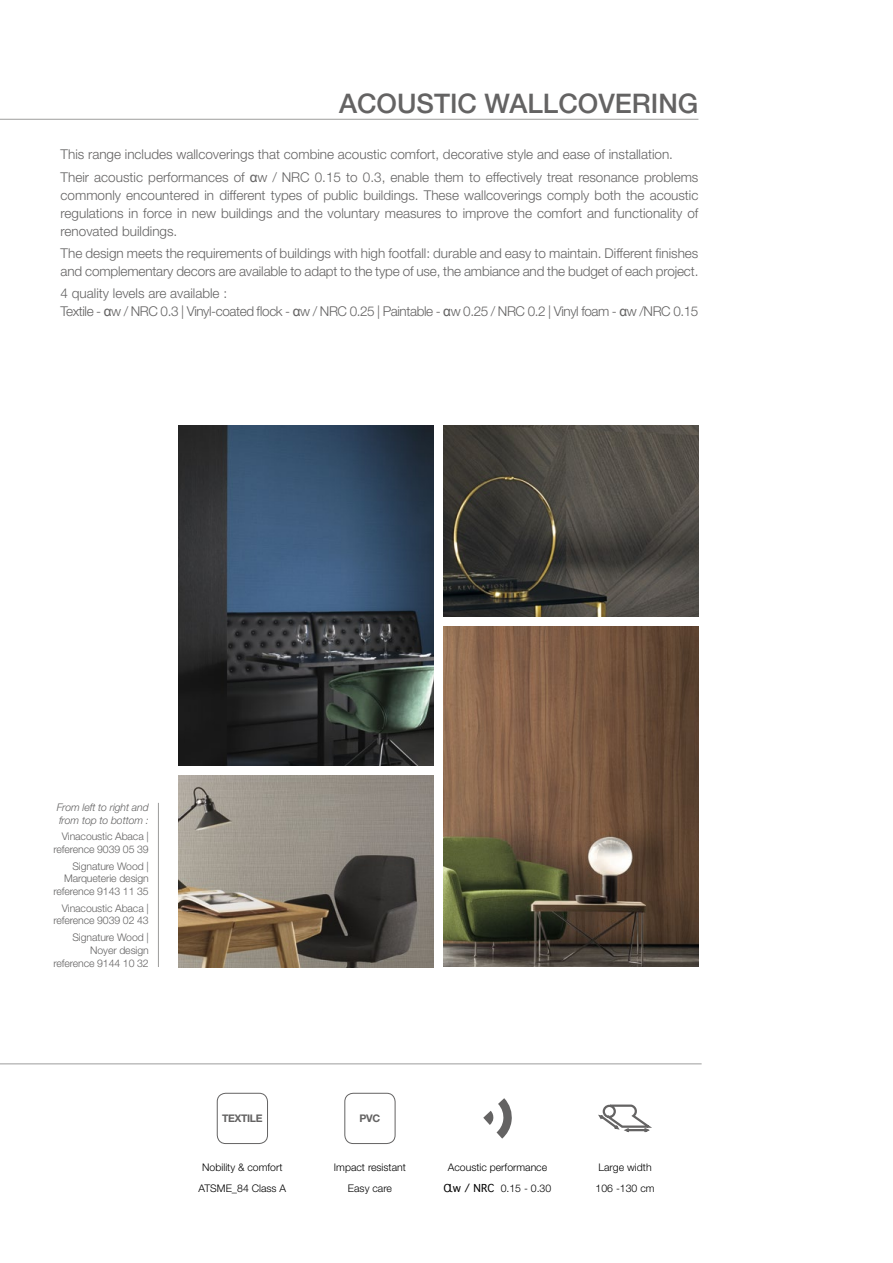
<style>
.page{position:relative;width:893px;height:1263px;background:#fff}
.page>*{position:absolute;margin:0;border:0;box-sizing:border-box;transform-origin:0 0}
.t1{font:500 27px "Helvetica Neue";color:#646363}
.t2{font:300 13.5px/18px "Helvetica Neue";color:#646363}
.t3{font:300 13.5px/18px "Helvetica Neue";letter-spacing:-.03em;color:#646363}
.t4{font:300 10.5px/12.6px "Helvetica Neue";letter-spacing:-.01em;color:#646363;text-align:right}
.t5{font:300 10.5px/21px "Helvetica Neue";color:#000;text-align:center}
.t6{font:italic 300 10.5px/12.6px "Helvetica Neue";letter-spacing:-.01em;color:#646363}
.t7{font:700 10.5px "Helvetica Neue";letter-spacing:-.035em;color:#646363}
.s1{font-family:"Arial";font-weight:400}
.s2{font-family:"Geneva";font-weight:400}
</style>
<div class="page">
<div style="left:217px;top:1093px;width:51px;height:51px;border:1px solid #646363;border-radius:9px"></div>
<div style="left:344px;top:1093px;width:51px;height:51px;border:1px solid #646363;border-radius:9px"></div>
<svg style="left:483px;top:1098px;width:29px;height:40px"></svg>
<svg style="left:598px;top:1104px;width:54px;height:29px"></svg>
<hr style="left:0;top:1063px;width:702px;height:1px;background:#9d9d9c">
<hr style="left:0;top:119px;width:698px;height:1px;background:#9d9d9c">
<img style="left:179px;top:775px;width:255px;height:192px">
<img style="left:179px;top:425px;width:255px;height:340px">
<img style="left:443px;top:425px;width:256px;height:192px">
<img style="left:443px;top:626px;width:256px;height:340px">
<hr style="left:158px;top:803px;width:1px;height:164px;background:#9d9d9c">
<h1 class="t1" style="left:339px;top:87px;width:361px">ACOUSTIC WALLCOVERING</h1>
<p class="t2" style="left:61px;top:143px;width:639px;line-height:22.2px">This range includes wallcoverings that combine acoustic comfort, decorative style and ease of installation.<br>Their acoustic performances of <span class="s1">α</span>w / NRC 0.15 to 0.3, enable them to effectively treat resonance problems</p>
<p class="t2" style="left:61px;top:186px;width:639px;text-align:justify">commonly encountered in different types of public buildings. These wallcoverings comply both the acoustic regulations in force in new buildings and the voluntary measures to improve the comfort and functionality of renovated buildings.</p>
<p class="t2" style="left:61px;top:244px;width:639px">The design meets the requirements of buildings with high footfall: durable and easy to maintain. Different finishes and complementary decors are available to adapt to the type of use, the ambiance and the budget of each project.</p>
<p class="t3" style="left:61px;top:284px;width:639px">4 quality levels are available :<br>Textile - <span class="s1">α</span>w / NRC 0.3 | Vinyl-coated flock - <span class="s1">α</span>w / NRC 0.25 | Paintable - <span class="s1">α</span>w 0.25 / NRC 0.2 | Vinyl foam - <span class="s1">α</span>w /NRC 0.15</p>
<p class="t6" style="left:57px;top:801px;width:94px">From left to right and from top to bottom :</p>
<p class="t4" style="left:54px;top:830px;width:97px">Vinacoustic Abaca | reference 9039 05 39</p>
<p class="t4" style="left:54px;top:859px;width:97px">Signature Wood |<br>Marqueterie design reference 9143 11 35</p>
<p class="t4" style="left:54px;top:902px;width:97px">Vinacoustic Abaca | reference 9039 02 43</p>
<p class="t4" style="left:54px;top:931px;width:97px">Signature Wood |<br>Noyer design reference 9144 10 32</p>
<p class="t7" style="left:222px;top:1112px;width:42px">TEXTILE</p>
<p class="t7" style="left:360px;top:1112px;width:22px">PVC</p>
<p class="t5" style="left:199px;top:1156px;width:89px">Nobility &amp; comfort<br>ATSME_84 Class A</p>
<p class="t5" style="left:334px;top:1156px;width:73px">Impact resistant<br>Easy care</p>
<p class="t5" style="left:444px;top:1156px;width:109px">Acoustic performance<br><span class="s2">Ɑw / NRC</span> 0.15 - 0.30</p>
<p class="t5" style="left:596px;top:1156px;width:60px;text-align:left">Large width<br>106 -130 cm</p>
</div>
